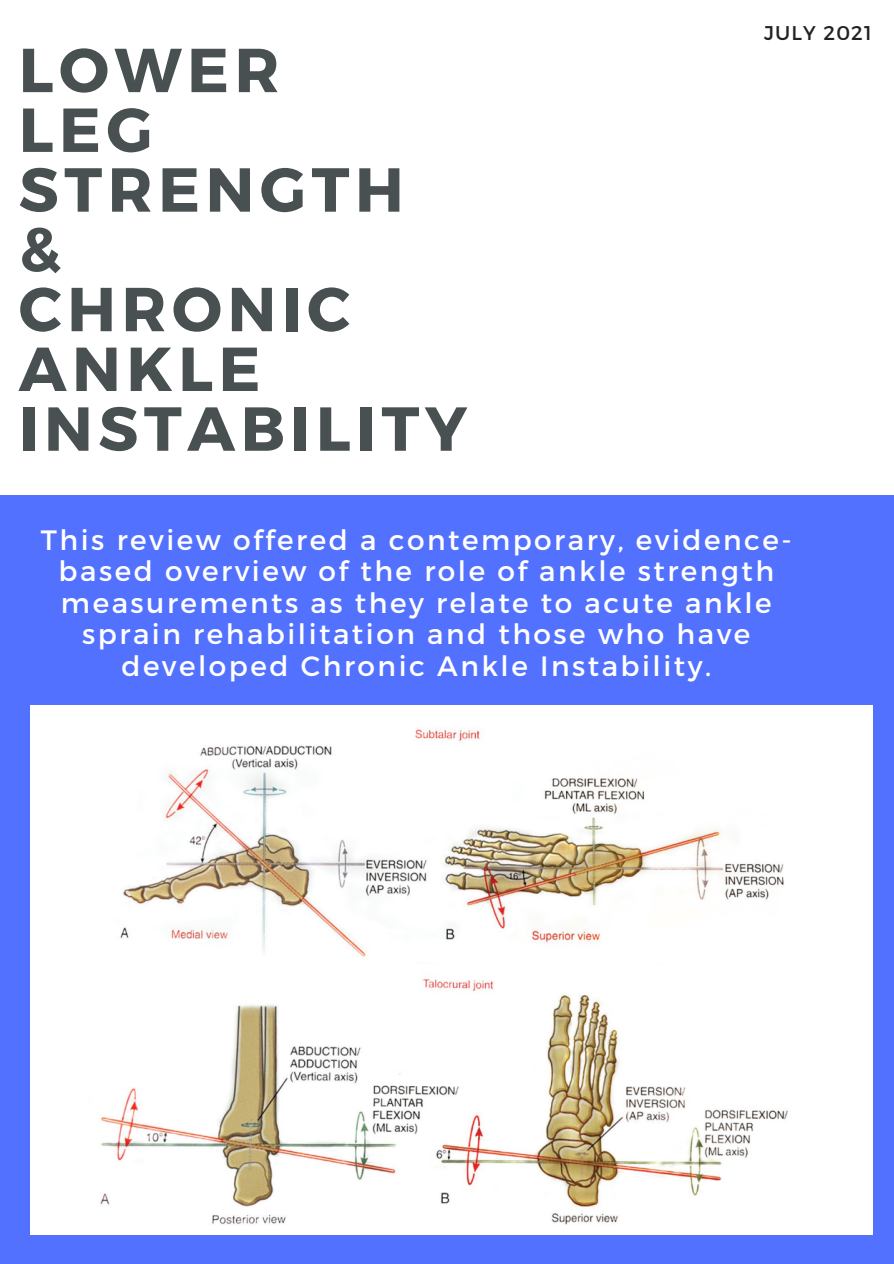
<style>
.page{position:relative;width:894px;height:1264px;background:#fff}
.page>*{position:absolute;margin:0;border:0;box-sizing:border-box;transform-origin:0 0}
.t1{font:700 61.95px "Montserrat";letter-spacing:.09em;color:#495052}
.t2{font:27.9px/31.5px "Montserrat";letter-spacing:.09em;color:#fff;text-align:center}
.t3{font:19.8px "Montserrat";letter-spacing:.06em;color:#222}
</style>
<div class="page">
<div style="left:0;top:495px;width:893px;height:768px;background:#5271ff"></div>
<img style="left:30px;top:706px;width:841px;height:528px">
<p class="t1" style="left:19px;top:30px;width:262px">LOWER</p>
<p class="t1" style="left:19px;top:90px;width:135px">LEG</p>
<p class="t1" style="left:19px;top:149px;width:386px">STRENGTH</p>
<p class="t1" style="left:19px;top:209px;width:44px">&amp;</p>
<p class="t1" style="left:19px;top:269px;width:333px">CHRONIC</p>
<p class="t1" style="left:19px;top:328px;width:243px">ANKLE</p>
<p class="t1" style="left:19px;top:388px;width:449px">INSTABILITY</p>
<p class="t3" style="left:763px;top:20px;width:109px">JULY 2021</p>
<p class="t2" style="left:41px;top:522px;width:752px">This review offered a contemporary, evidence&shy;based overview of the role of ankle strength measurements as they relate to acute ankle sprain rehabilitation and those who have developed Chronic Ankle Instability.</p>
</div>
